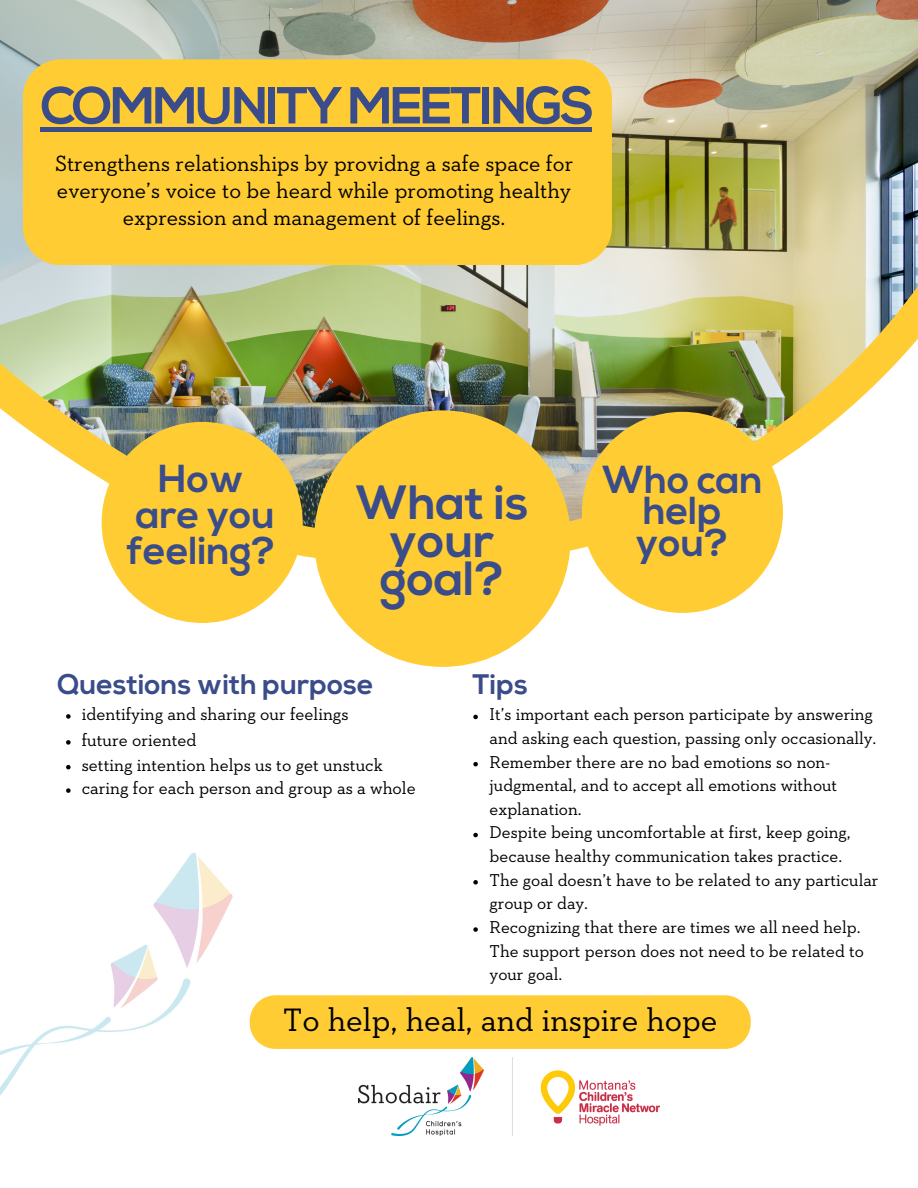
<style>
.page{position:relative;width:918px;height:1188px;background:#fff}
.page>*{position:absolute;margin:0;border:0;box-sizing:border-box;transform-origin:0 0}
.t1{font:700 51.9px "Nexa";letter-spacing:-.05em;color:#3a4c89}
.t2{font:700 48px/38.2px "Nexa";color:#3a4c89;text-align:center}
.t3{font:700 39px/36px "Nexa";color:#3a4c89;text-align:center}
.t4{font:33px "Neutraface Slab Text";color:#000}
.t5{font:700 28.2px "Nexa";color:#3a4c89}
.t6{font:22.5px/27px "Neutraface Slab Text";color:#000;text-align:center}
.t7{font:17.85px "Neutraface Slab Text";color:#000}
.t8{font:17.55px/23.7px "Neutraface Slab Text";color:#000}
</style>
<div class="page">
<div style="left:250px;top:995px;width:501px;height:54px;background:#fc3"></div>
<img style="left:0;top:0;width:918px;height:538px">
<div style="left:314px;top:410px;width:257px;height:257px;background:#fc3;border-radius:50%"></div>
<div style="left:582px;top:412px;width:201px;height:201px;background:#fc3;border-radius:50%"></div>
<div style="left:102px;top:422px;width:201px;height:201px;background:#fc3;border-radius:50%"></div>
<div style="left:23px;top:59px;width:589px;height:206px;background:#fc3;border-radius:38px"></div>
<img style="left:0;top:853px;width:250px;height:243px">
<img style="left:358px;top:1057px;width:302px;height:79px">
<hr style="left:40px;top:127px;width:552px;height:4px;background:#3a4c89">
<svg style="left:66px;top:788px;width:5px;height:5px"></svg>
<svg style="left:66px;top:765px;width:5px;height:4px"></svg>
<svg style="left:66px;top:740px;width:5px;height:5px"></svg>
<svg style="left:66px;top:714px;width:5px;height:5px"></svg>
<svg style="left:473px;top:715px;width:5px;height:4px"></svg>
<svg style="left:473px;top:762px;width:5px;height:4px"></svg>
<svg style="left:473px;top:833px;width:5px;height:4px"></svg>
<svg style="left:473px;top:880px;width:5px;height:5px"></svg>
<svg style="left:473px;top:927px;width:5px;height:5px"></svg>
<h3 class="t1" style="left:40px;top:85px;width:556px">COMMUNITYMEETINGS</h3>
<p class="t6" style="left:55px;top:151px;width:520px">Strengthens relationships by providng a safe space for everyone’s voice to be heard while promoting healthy expression and management of feelings.</p>
<p class="t3" style="left:128px;top:464px;width:149px">How are you feeling?</p>
<p class="t2" style="left:356px;top:487px;width:174px">What is your goal?</p>
<h6 class="t5" style="left:58px;top:673px;width:317px">Questions with purpose</h6>
<h2 class="t5" style="left:473px;top:673px;width:57px">Tips</h2>
<p class="t3" style="left:602px;top:467px;width:162px;line-height:31.5px">Who can help you?</p>
<p class="t7" style="left:82px;top:706px;width:268px">identifying and sharing our feelings</p>
<h5 class="t7" style="left:82px;top:732px;width:116px">future oriented</h5>
<h5 class="t7" style="left:82px;top:756px;width:303px">setting intention helps us to get unstuck</h5>
<h3 class="t7" style="left:82px;top:780px;width:335px">caring for each person and group as a whole</h3>
<p class="t8" style="left:490px;top:703px;width:388px">It’s important each person participate by answering and asking each question, passing only occasionally.</p>
<p class="t8" style="left:490px;top:751px;width:349px">Remember there are no bad emotions so non&shy;judgmental, and to accept all emotions without explanation.</p>
<p class="t8" style="left:490px;top:822px;width:363px">Despite being uncomfortable at first, keep going, because healthy communication takes practice.</p>
<p class="t8" style="left:490px;top:869px;width:390px">The goal doesn’t have to be related to any particular group or day.</p>
<h4 class="t8" style="left:490px;top:916px;width:376px">Recognizing that there are times we all need help.<br>The support person does not need to be related to your goal.</h4>
<p class="t4" style="left:283px;top:1005px;width:436px">To help, heal, and inspire hope</p>
</div>
